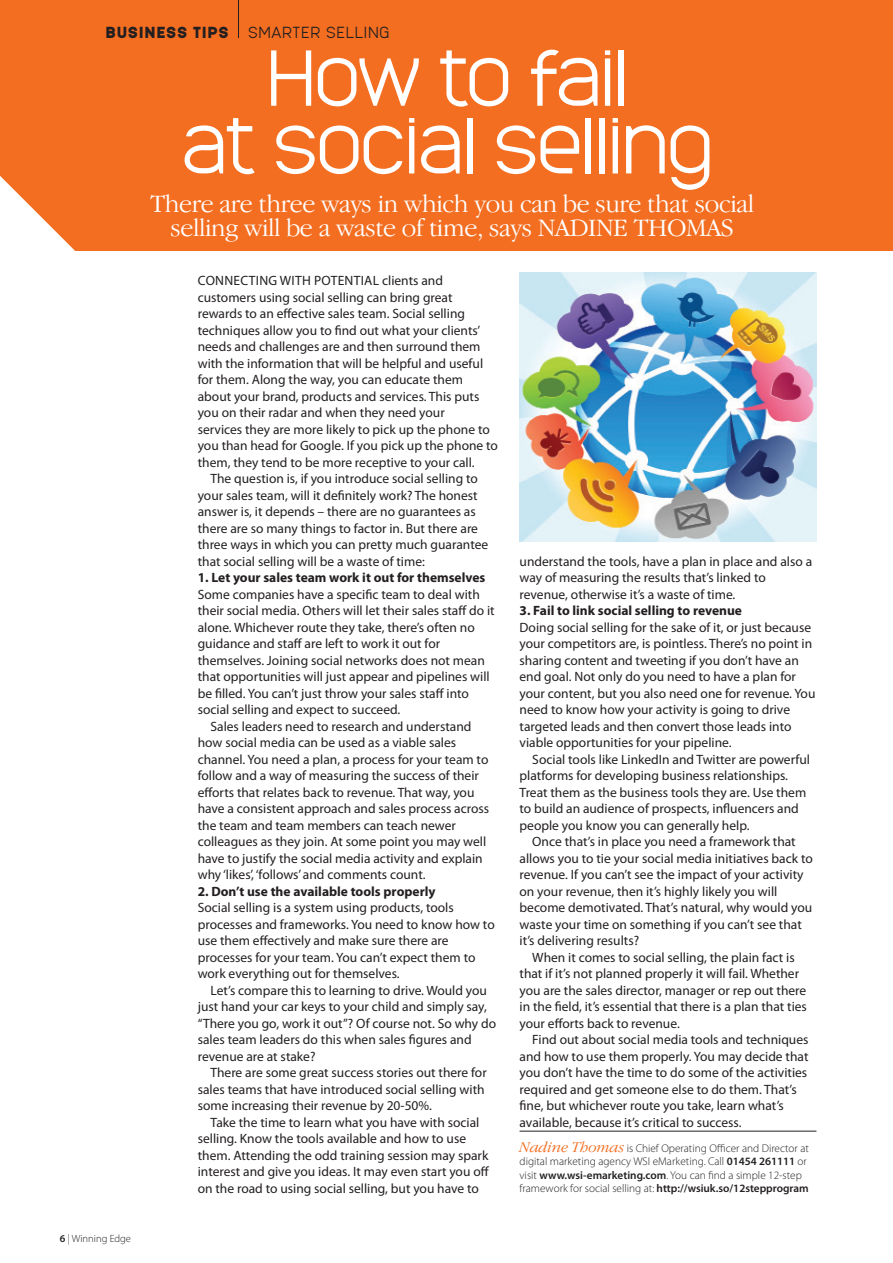
<style>
.page{position:relative;width:893px;height:1263px;background:#fff}
.page>*{position:absolute;margin:0;border:0;box-sizing:border-box;transform-origin:0 0}
.t1{font:300 73.8px/67.7px "Monark";letter-spacing:.01em;color:#fff;text-align:center}
.t2{font:300 25.95px/24.2px "Garamond IT Cby BT";letter-spacing:-.015em;color:#fff;text-align:center}
.t3{font:300 15px "Monark";letter-spacing:.09em;color:#231f20}
.t4{font:900 15px "Monark";letter-spacing:.09em;color:#231f20}
.t5{font:13.5px/16.5px "Myriad Pro";color:#231f20}
.t6{font:700 13.5px "Myriad Pro";color:#231f20}
.t7{font:300 11.25px/13.5px "Myriad Pro";color:#231f20}
.t8{font:300 10.5px "Myriad Pro";color:#231f20}
.s1{font-weight:600}
.s2{font-family:"Garamond IT Cby BT";font-style:italic;font-size:15.3px;color:#f36e21}
</style>
<div class="page">
<div style="left:0;top:0;width:893px;height:251px;background:#f36e21"></div>
<hr style="left:238px;top:0;width:1px;height:38px;background:#231f20">
<svg style="left:0;top:176px;width:75px;height:75px"></svg>
<hr style="left:520px;top:1131px;width:296px;height:1px;background:#231f20">
<img style="left:520px;top:272px;width:296px;height:269px">
<p class="t4" style="left:106px;top:22px;width:124px">BUSINESS TIPS</p>
<p class="t3" style="left:248px;top:22px;width:142px">SMARTER SELLING</p>
<p class="t1" style="left:182px;top:41px;width:532px">How to fail<br>at social selling</p>
<p class="t2" style="left:150px;top:191px;width:606px">There are three ways in which you can be sure that social selling will be a waste of time, says NADINE THOMAS</p>
<p class="t8" style="left:60px;top:1232px;width:73px"><span class="s1">6</span> | Winning Edge</p>
<p class="t5" style="left:198px;top:272px;width:302px">CONNECTING WITH POTENTIAL clients and customers using social selling can bring great rewards to an effective sales team. Social selling techniques allow you to find out what your clients’ needs and challenges are and then surround them with the information that will be helpful and useful for them. Along the way, you can educate them about your brand, products and services. This puts you on their radar and when they need your<br>services they are more likely to pick up the phone to you than head for Google. If you pick up the phone to them, they tend to be more receptive to your call.</p>
<p class="t5" style="left:198px;top:470px;width:292px;text-indent:13px">The question is, if you introduce social selling to your sales team, will it definitely work? The honest answer is, it depends – there are no guarantees as there are so many things to factor in. But there are three ways in which you can pretty much guarantee that social selling will be a waste of time:</p>
<p class="t6" style="left:198px;top:569px;width:289px">1. Let your sales team work it out for themselves</p>
<p class="t5" style="left:198px;top:586px;width:298px">Some companies have a specific team to deal with their social media. Others will let their sales staff do it alone. Whichever route they take, there’s often no guidance and staff are left to work it out for themselves. Joining social networks does not mean that opportunities will just appear and pipelines will be filled. You can’t just throw your sales staff into social selling and expect to succeed.</p>
<p class="t5" style="left:198px;top:718px;width:293px;text-indent:13px">Sales leaders need to research and understand how social media can be used as a viable sales channel. You need a plan, a process for your team to follow and a way of measuring the success of their efforts that relates back to revenue. That way, you have a consistent approach and sales process across the team and team members can teach newer colleagues as they join. At some point you may well have to justify the social media activity and explain why ‘likes’, ‘follows’ and comments count.</p>
<p class="t6" style="left:198px;top:882px;width:239px">2. Don’t use the available tools properly</p>
<p class="t5" style="left:198px;top:899px;width:299px">Social selling is a system using products, tools processes and frameworks. You need to know how to use them effectively and make sure there are processes for your team. You can’t expect them to work everything out for themselves.</p>
<p class="t5" style="left:198px;top:982px;width:300px;text-indent:13px">Let’s compare this to learning to drive. Would you just hand your car keys to your child and simply say, “There you go, work it out”? Of course not. So why do sales team leaders do this when sales figures and revenue are at stake?</p>
<p class="t5" style="left:198px;top:1064px;width:291px;text-indent:13px">There are some great success stories out there for sales teams that have introduced social selling with some increasing their revenue by 20-50%.</p>
<p class="t5" style="left:198px;top:1114px;width:293px;text-indent:13px">Take the time to learn what you have with social selling. Know the tools available and how to use them. Attending the odd training session may spark interest and give you ideas. It may even start you off on the road to using social selling, but you have to</p>
<p class="t5" style="left:520px;top:553px;width:294px">understand the tools, have a plan in place and also a way of measuring the results that’s linked to revenue, otherwise it’s a waste of time.</p>
<p class="t6" style="left:520px;top:602px;width:224px">3. Fail to link social selling to revenue</p>
<p class="t5" style="left:520px;top:619px;width:297px">Doing social selling for the sake of it, or just because your competitors are, is pointless. There’s no point in sharing content and tweeting if you don’t have an end goal. Not only do you need to have a plan for your content, but you also need one for revenue. You need to know how your activity is going to drive targeted leads and then convert those leads into viable opportunities for your pipeline.</p>
<p class="t5" style="left:520px;top:751px;width:292px;text-indent:13px">Social tools like LinkedIn and Twitter are powerful platforms for developing business relationships.<br>Treat them as the business tools they are. Use them to build an audience of prospects, influencers and people you know you can generally help.</p>
<p class="t5" style="left:520px;top:833px;width:295px;text-indent:13px">Once that’s in place you need a framework that allows you to tie your social media initiatives back to revenue. If you can’t see the impact of your activity on your revenue, then it’s highly likely you will become demotivated. That’s natural, why would you waste your time on something if you can’t see that it’s delivering results?</p>
<p class="t5" style="left:520px;top:949px;width:289px;text-indent:13px">When it comes to social selling, the plain fact is that if it’s not planned properly it will fail. Whether you are the sales director, manager or rep out there in the field, it’s essential that there is a plan that ties your efforts back to revenue.</p>
<p class="t5" style="left:520px;top:1031px;width:290px;text-indent:13px">Find out about social media tools and techniques and how to use them properly. You may decide that you don’t have the time to do some of the activities required and get someone else to do them. That’s fine, but whichever route you take, learn what’s available, because it’s critical to success.</p>
<p class="t7" style="left:520px;top:1141px;width:291px"><span class="s2">Nadine Thomas</span> is Chief Operating Officer and Director at digital marketing agency WSI eMarketing. Call <span class="s1">01454 261111</span> or visit <span class="s1">www.wsi-emarketing.com</span>. You can find a simple 12-step framework for social selling at: <span class="s1">http://wsiuk.so/12stepprogram</span></p>
</div>
